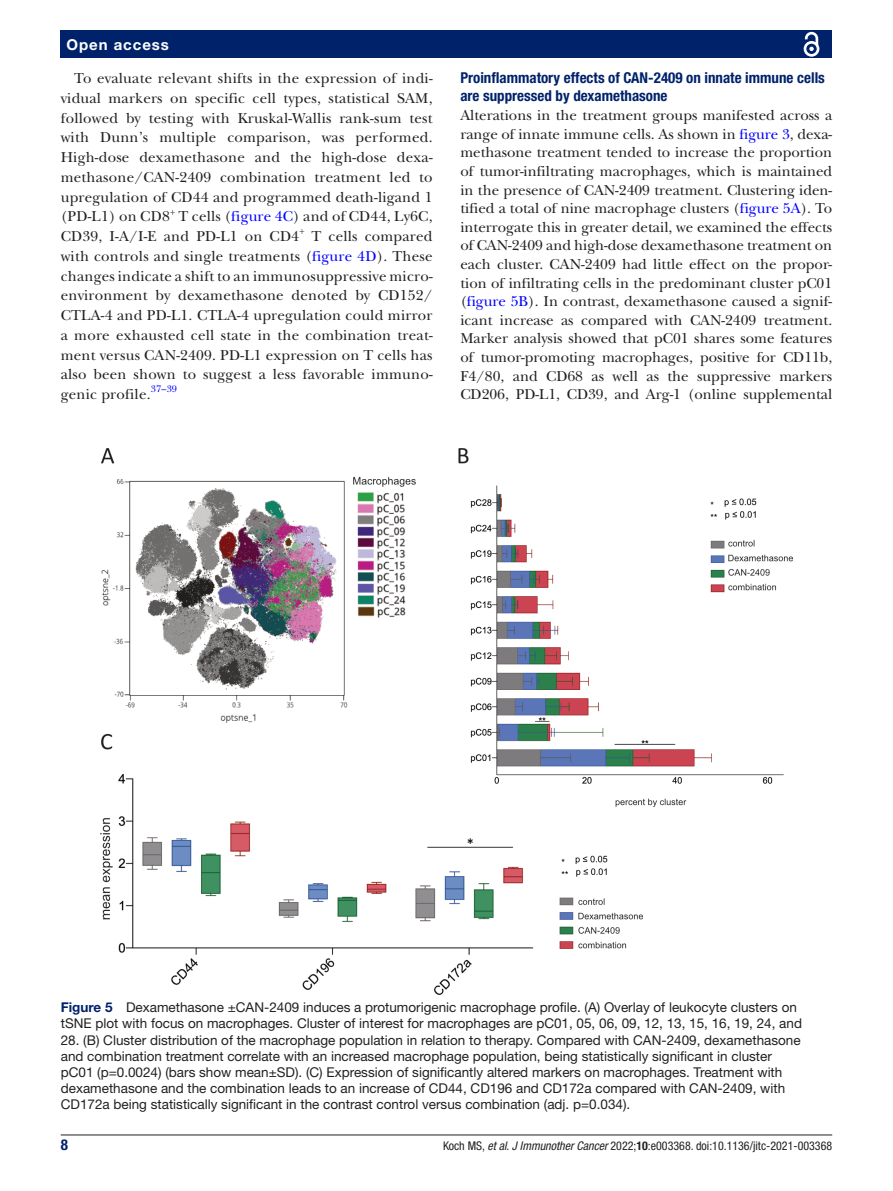
<style>
.page{position:relative;width:893px;height:1191px;background:#fff}
.page>*{position:absolute;margin:0;border:0;box-sizing:border-box;transform-origin:0 0}
.t1{font:15px/19.8px "New Baskerville";letter-spacing:.015em;color:#231f20;text-align:justify}
.t2{font:700 condensed 15px/18px "Helvetica Neue LT Std";color:#00226b}
.t3{font:700 15px "Helvetica Neue LT Std";letter-spacing:.065em;color:#fff}
.t4{font:13.5px/16.2px "Helvetica Neue LT Std";color:#231f20}
.t5{font:condensed 12px "Helvetica Neue LT Std";color:#231f20}
.t6{font:9.9px "New Baskerville";color:#00f}
.t7{font:9.9px "New Baskerville";color:#231f20}
.s1{color:#00f}
.s2{font-weight:700;color:#00226b}
.s3{font-style:italic}
.s4{font-weight:700}
</style>
<div class="page">
<hr style="left:61px;top:1134px;width:771px;height:1px;background:#231f20">
<div style="left:61px;top:31px;width:771px;height:27px;background:#00226b"></div>
<svg style="left:803px;top:31px;width:17px;height:26px"></svg>
<img style="left:101px;top:448px;width:691px;height:546px">
<p class="t3" style="left:66px;top:35px;width:104px">Open access</p>
<p class="t1" style="left:61px;top:68px;width:373px;text-indent:14px">To evaluate relevant shifts in the expression of indi&shy;vidual markers on specific cell types, statistical SAM, followed by testing with Kruskal-Wallis rank-sum test with Dunn’s multiple comparison, was performed.<br>High-dose dexamethasone and the high-dose dexa&shy;methasone/CAN-2409 combination treatment led to upregulation of CD44 and programmed death-ligand 1 (PD-L1) on CD8</p>
<p class="t7" style="left:170px;top:206px;width:7px">+</p>
<p class="t1" style="left:61px;top:207px;width:373px;text-indent:118px">T cells (<span class="s1">figure 4C</span>) and of CD44, Ly6C,<br>CD39, I-A/I-E and PD-L1 on CD4<sup>+</sup></p>
<p class="t1" style="left:61px;top:226px;width:373px;text-indent:251px">T cells compared with controls and single treatments (<span class="s1">figure 4D</span>). These changes indicate a shift to an immunosuppressive micro&shy;environment by dexamethasone denoted by CD152/ CTLA-4 and PD-L1. CTLA-4 upregulation could mirror a more exhausted cell state in the combination treat&shy;ment versus CAN-2409. PD-L1 expression on T cells has also been shown to suggest a less favorable immuno&shy;genic profile.</p>
<p class="t6" style="left:151px;top:383px;width:28px">37–39</p>
<p class="t2" style="left:460px;top:69px;width:366px">Proinflammatory effects of CAN-2409 on innate immune cells are suppressed by dexamethasone</p>
<p class="t1" style="left:460px;top:106px;width:373px;line-height:18.6px">Alterations in the treatment groups manifested across a range of innate immune cells. As shown in <span class="s1">figure 3</span>, dexa&shy;methasone treatment tended to increase the proportion of tumor-infiltrating macrophages, which is maintained in the presence of CAN-2409 treatment. Clustering iden&shy;tified a total of nine macrophage clusters (<span class="s1">figure 5A</span>). To interrogate this in greater detail, we examined the effects of CAN-2409 and high-dose dexamethasone treatment on each cluster. CAN-2409 had little effect on the propor&shy;tion of infiltrating cells in the predominant cluster pC01 (<span class="s1">figure 5B</span>). In contrast, dexamethasone caused a signif&shy;icant increase as compared with CAN-2409 treatment.<br>Marker analysis showed that pC01 shares some features of tumor-promoting macrophages, positive for CD11b, F4/80, and CD68 as well as the suppressive markers CD206, PD-L1, CD39, and Arg-1 (online supplemental</p>
<p class="t4" style="left:61px;top:999px;width:743px"><span class="s2">Figure 5</span> Dexamethasone ±CAN-2409 induces a protumorigenic macrophage profile. (A) Overlay of leukocyte clusters on tSNE plot with focus on macrophages. Cluster of interest for macrophages are pC01, 05, 06, 09, 12, 13, 15, 16, 19, 24, and</p>
<p class="t4" style="left:61px;top:1031px;width:741px">28. (B) Cluster distribution of the macrophage population in relation to therapy. Compared with CAN-2409, dexamethasone and combination treatment correlate with an increased macrophage population, being statistically significant in cluster pC01 (p=0.0024) (bars show mean±SD). (C) Expression of significantly altered markers on macrophages. Treatment with dexamethasone and the combination leads to an increase of CD44, CD196 and CD172a compared with CAN-2409, with CD172a being statistically significant in the contrast control versus combination (adj. p=0.034).</p>
<p class="t2" style="left:61px;top:1135px;width:9px">8</p>
<p class="t5" style="left:443px;top:1138px;width:391px">Koch MS, <span class="s3">et al</span>. <span class="s3">J Immunother Cancer</span> 2022;<span class="s4">10</span>:e003368. doi:10.1136/jitc-2021-003368</p>
</div>
